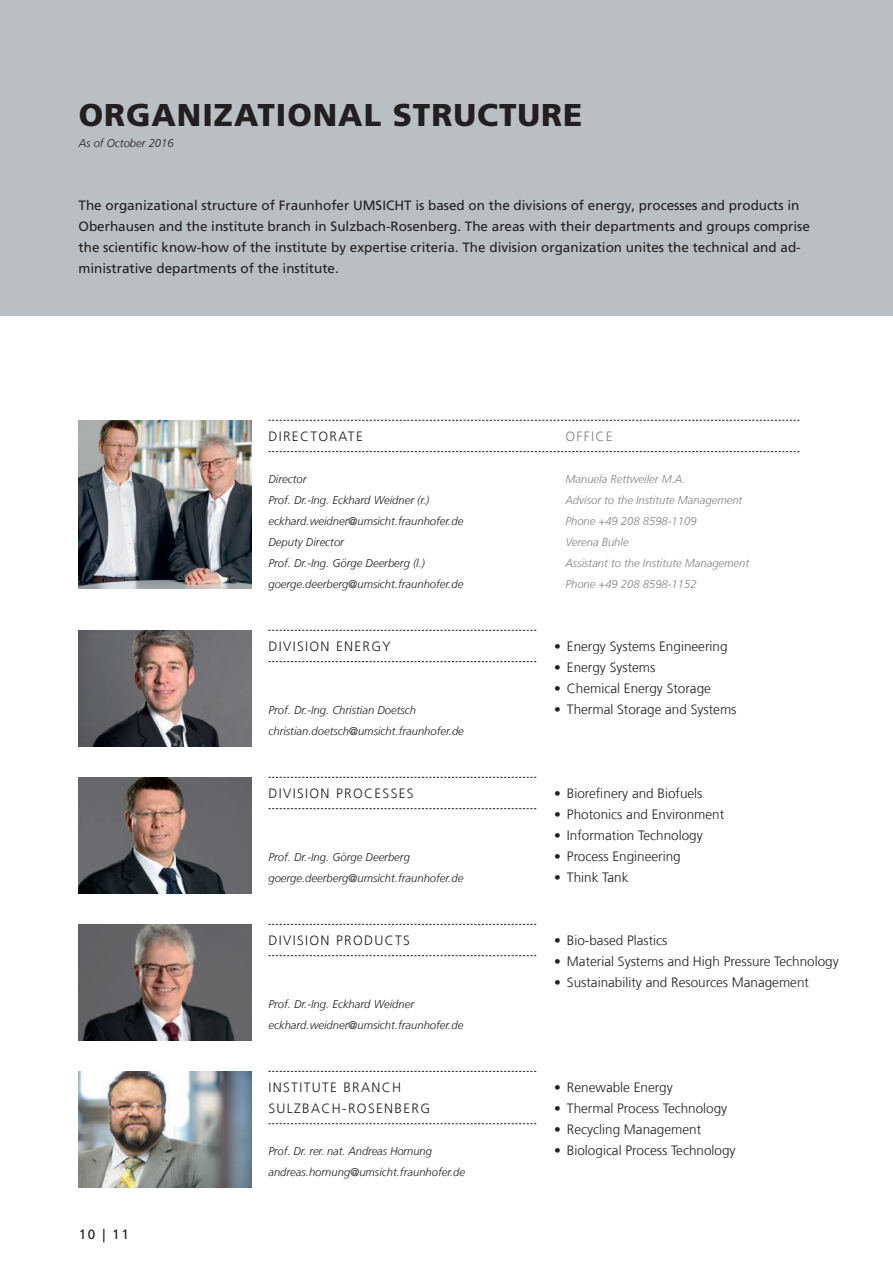
<style>
.page{position:relative;width:893px;height:1263px;background:#fff}
.page>*{position:absolute;margin:0;border:0;box-sizing:border-box;transform-origin:0 0}
.t1{font:900 31.5px "Frutiger LT Com";letter-spacing:.03em;color:#231f20}
.t2{font:300 13.5px "Frutiger LT Com";color:#231f20}
.t3{font:13.5px/21px "Frutiger LT Com";color:#231f20}
.t4{font:300 13.5px/21px "Frutiger LT Com";letter-spacing:.1em;color:#231f20}
.t5{font:300 13.5px "Frutiger LT Com";letter-spacing:.1em;color:#808285}
.t6{font:italic 300 11.25px/21px "Frutiger LT Com";color:#231f20}
.t7{font:italic 300 11.25px "Frutiger LT Com";color:#808285}
</style>
<div class="page">
<div style="left:0;top:0;width:893px;height:315px;background:#babfc3"></div>
<img style="left:79px;top:1071px;width:172px;height:116px">
<svg style="left:268px;top:630px;width:268px;height:1px"></svg>
<svg style="left:268px;top:661px;width:268px;height:1px"></svg>
<svg style="left:268px;top:777px;width:268px;height:1px"></svg>
<svg style="left:268px;top:808px;width:268px;height:1px"></svg>
<svg style="left:268px;top:924px;width:268px;height:1px"></svg>
<svg style="left:268px;top:955px;width:268px;height:1px"></svg>
<svg style="left:268px;top:1071px;width:268px;height:1px"></svg>
<svg style="left:268px;top:1123px;width:268px;height:1px"></svg>
<img style="left:79px;top:630px;width:173px;height:116px">
<img style="left:79px;top:924px;width:172px;height:116px">
<img style="left:79px;top:777px;width:172px;height:116px">
<img style="left:79px;top:420px;width:172px;height:168px">
<svg style="left:268px;top:420px;width:532px;height:1px"></svg>
<svg style="left:268px;top:451px;width:532px;height:1px"></svg>
<h1 class="t1" style="left:79px;top:96px;width:505px">ORGANIZATIONAL STRUCTURE</h1>
<p class="t6" style="left:79px;top:133px;width:97px">As of October 2016</p>
<p class="t3" style="left:79px;top:195px;width:733px">The organizational structure of Fraunhofer UMSICHT is based on the divisions of energy, processes and products in Oberhausen and the institute branch in Sulzbach-Rosenberg. The areas with their departments and groups comprise the scientific know-how of the institute by expertise criteria. The division organization unites the technical and ad&shy;ministrative departments of the institute.</p>
<p class="t4" style="left:268px;top:426px;width:96px">DIRECTORATE</p>
<p class="t5" style="left:565px;top:428px;width:49px">OFFICE</p>
<p class="t6" style="left:268px;top:469px;width:40px">Director</p>
<p class="t7" style="left:565px;top:472px;width:122px">Manuela Rettweiler M.A.</p>
<p class="t6" style="left:268px;top:490px;width:162px">Prof. Dr.-Ing. Eckhard Weidner (r.)</p>
<p class="t7" style="left:565px;top:493px;width:178px">Advisor to the Institute Management</p>
<p class="t6" style="left:268px;top:511px;width:196px">eckhard.weidner@umsicht.fraunhofer.de</p>
<p class="t7" style="left:565px;top:514px;width:133px">Phone +49 208 8598-1109</p>
<p class="t6" style="left:268px;top:532px;width:77px">Deputy Director</p>
<p class="t7" style="left:565px;top:535px;width:65px">Verena Buhle</p>
<p class="t6" style="left:268px;top:553px;width:158px">Prof. Dr.-Ing. Görge Deerberg (l.)</p>
<p class="t7" style="left:565px;top:556px;width:185px">Assistant to the Institute Management</p>
<p class="t6" style="left:268px;top:574px;width:196px">goerge.deerberg@umsicht.fraunhofer.de</p>
<p class="t7" style="left:565px;top:577px;width:133px">Phone +49 208 8598-1152</p>
<p class="t3" style="left:79px;top:1224px;width:52px">10 | 11</p>
<p class="t4" style="left:268px;top:636px;width:124px">DIVISION ENERGY</p>
<p class="t6" style="left:268px;top:700px;width:197px">Prof. Dr.-Ing. Christian Doetsch christian.doetsch@umsicht.fraunhofer.de</p>
<p class="t4" style="left:268px;top:783px;width:147px">DIVISION PROCESSES</p>
<p class="t6" style="left:268px;top:847px;width:196px">Prof. Dr.-Ing. Görge Deerberg goerge.deerberg@umsicht.fraunhofer.de</p>
<p class="t4" style="left:268px;top:930px;width:143px">DIVISION PRODUCTS</p>
<p class="t6" style="left:268px;top:994px;width:196px">Prof. Dr.-Ing. Eckhard Weidner eckhard.weidner@umsicht.fraunhofer.de</p>
<p class="t4" style="left:268px;top:1077px;width:163px">INSTITUTE BRANCH<br>SULZBACH-ROSENBERG</p>
<p class="t6" style="left:268px;top:1141px;width:198px">Prof. Dr. rer. nat. Andreas Hornung andreas.hornung@umsicht.fraunhofer.de</p>
<p class="t2" style="left:554px;top:638px;width:175px">• Energy Systems Engineering</p>
<p class="t2" style="left:554px;top:659px;width:103px">• Energy Systems</p>
<p class="t2" style="left:554px;top:680px;width:158px">• Chemical Energy Storage</p>
<p class="t2" style="left:554px;top:702px;width:184px">• Thermal Storage and Systems</p>
<p class="t2" style="left:554px;top:786px;width:150px">• Biorefinery and Biofuels</p>
<p class="t2" style="left:554px;top:807px;width:172px">• Photonics and Environment</p>
<p class="t2" style="left:554px;top:828px;width:150px">• Information Technology</p>
<p class="t2" style="left:554px;top:849px;width:128px">• Process Engineering</p>
<p class="t2" style="left:554px;top:870px;width:76px">• Think Tank</p>
<p class="t2" style="left:554px;top:933px;width:115px">• Bio-based Plastics</p>
<p class="t2" style="left:554px;top:954px;width:286px">• Material Systems and High Pressure Technology</p>
<p class="t2" style="left:554px;top:975px;width:256px">• Sustainability and Resources Management</p>
<p class="t2" style="left:554px;top:1080px;width:120px">• Renewable Energy</p>
<p class="t2" style="left:554px;top:1101px;width:175px">• Thermal Process Technology</p>
<p class="t2" style="left:554px;top:1122px;width:149px">• Recycling Management</p>
<p class="t2" style="left:554px;top:1143px;width:183px">• Biological Process Technology</p>
</div>
